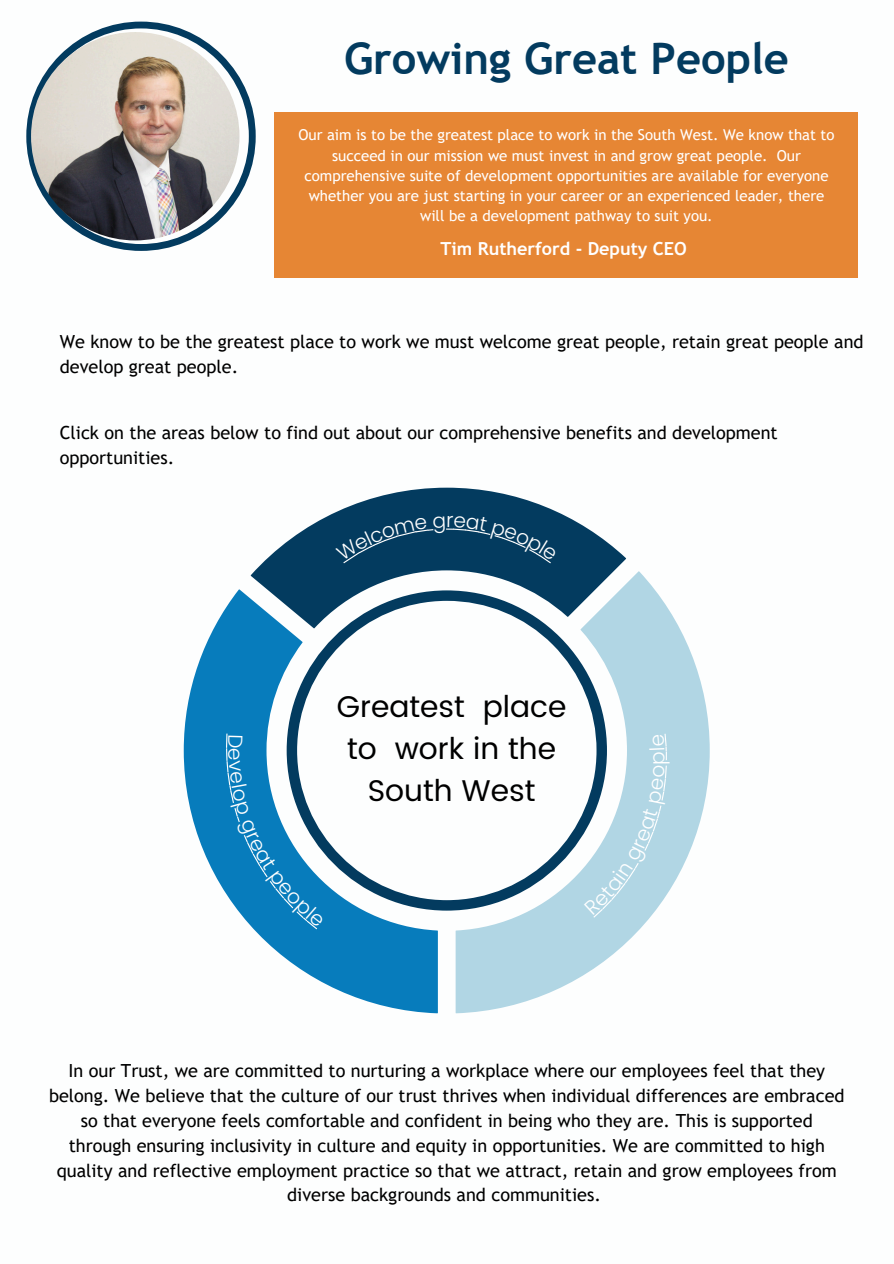
<style>
.page{position:relative;width:894px;height:1264px;background:#fff}
.page>*{position:absolute;margin:0;border:0;box-sizing:border-box;transform-origin:0 0}
.t1{font:700 43.5px "Trebuchet MS";color:#033b5f}
.t2{font:30px/41.8px "Poppins";color:#000;text-align:center}
.t3{font:300 20.1px "Poppins";color:#fff}
.t4{font:18px/24.8px "Trebuchet MS";color:#000}
.t5{font:700 18px "Trebuchet MS";color:#fff}
.t6{font:15px/20.2px "Trebuchet MS";color:#fff;text-align:center}
</style>
<div class="page">
<svg style="left:26px;top:22px;width:230px;height:229px"></svg>
<div style="left:274px;top:112px;width:583px;height:165px;background:#e68634"></div>
<img style="left:31px;top:32px;width:208px;height:208px;border-radius:50%">
<svg style="left:251px;top:487px;width:375px;height:102px;fill:#033b5f"></svg>
<svg style="left:184px;top:589px;width:254px;height:424px;fill:#077cbc"></svg>
<svg style="left:455px;top:571px;width:254px;height:442px;fill:#b1d6e4"></svg>
<svg style="left:286px;top:590px;width:320px;height:320px"></svg>
<div style="left:335px;top:516px;width:222px;height:47px;background:#033b5f"></div>
<svg style="left:584px;top:733px;width:82px;height:184px"></svg>
<svg style="left:226px;top:733px;width:98px;height:196px"></svg>
<h1 class="t1" style="left:344px;top:33px;width:446px">Growing Great People</h1>
<p class="t6" style="left:298px;top:125px;width:537px">Our aim is to be the greatest place to work in the South West. We know that to succeed in our mission we must invest in and grow great people. Our comprehensive suite of development opportunities are available for everyone whether you are just starting in your career or an experienced leader, there will be a development pathway to suit you.</p>
<p class="t5" style="left:440px;top:238px;width:248px">Tim Rutherford - Deputy CEO</p>
<p class="t4" style="left:60px;top:329px;width:805px">We know to be the greatest place to work we must welcome great people, retain great people and develop great people.</p>
<p class="t4" style="left:60px;top:420px;width:719px">Click on the areas below to find out about our comprehensive benefits and development opportunities.</p>
<p class="t2" style="left:337px;top:686px;width:231px">Greatest place to work in the<br>South West</p>
<p class="t3" style="left:643px;top:765px;width:15px;rotate:-90deg">p</p>
<p class="t4" style="left:49px;top:1058px;width:796px;text-align:center">In our Trust, we are committed to nurturing a workplace where our employees feel that they belong. We believe that the culture of our trust thrives when individual differences are embraced so that everyone feels comfortable and confident in being who they are. This is supported through ensuring inclusivity in culture and equity in opportunities. We are committed to high quality and reflective employment practice so that we attract, retain and grow employees from diverse backgrounds and communities.</p>
</div>
